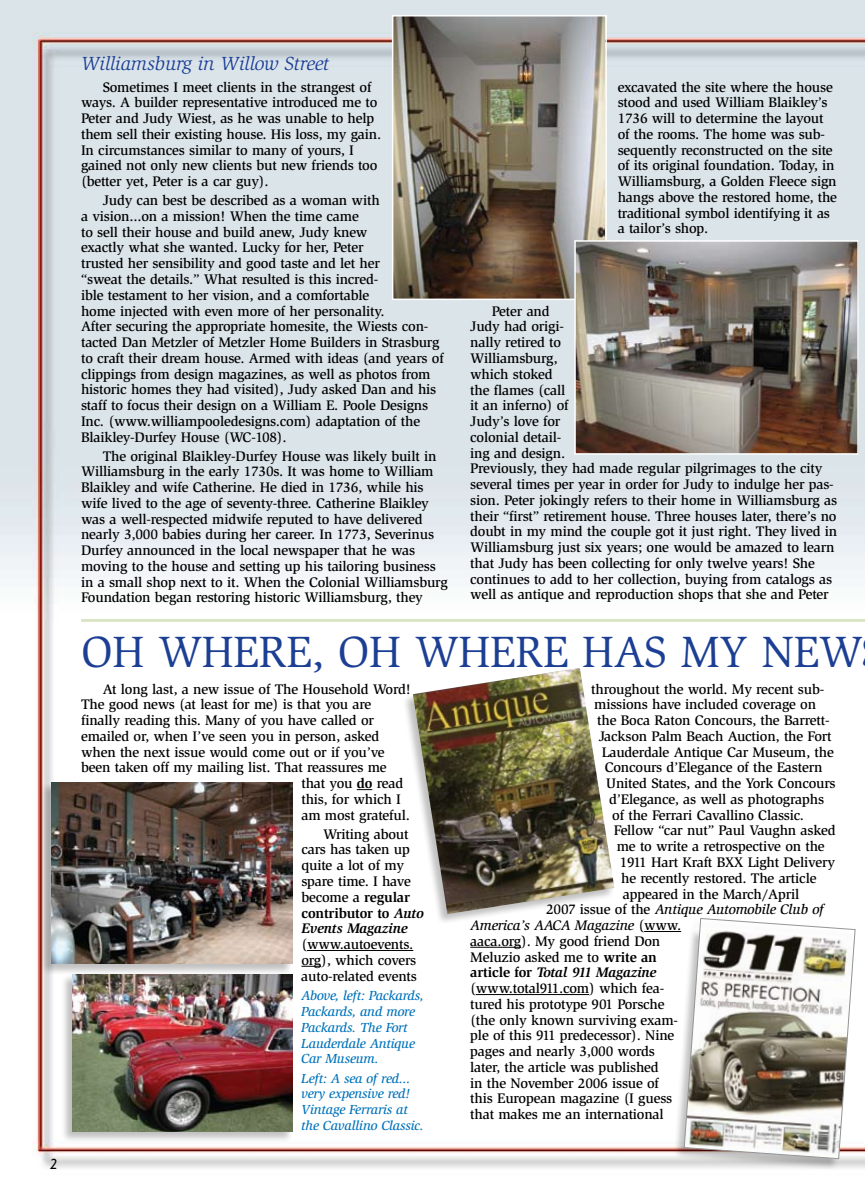
<style>
.page{position:relative;width:865px;height:1189px;background:#fff}
.page>*{position:absolute;margin:0;border:0;box-sizing:border-box;transform-origin:0 0}
.t1{font:45px "Slimbach";letter-spacing:-.015em;color:#1c3f94}
.t2{font:italic 19.5px "Slimbach";letter-spacing:-.015em;color:#1c3f94}
.t3{font:italic 15px "Humanist 521 BT";color:#000}
.t4{font:500 14.25px/15.8px "Slimbach";letter-spacing:-.015em;color:#000}
.t5{font:italic 500 14.25px "Slimbach";letter-spacing:-.015em;color:#000}
.t6{font:italic 700 14.25px "Slimbach";letter-spacing:-.015em;color:#000}
.t7{font:italic 500 13.5px/15.8px "Slimbach";letter-spacing:-.02em;color:#0073bb}
.s1{font-weight:700}
.s2{font-weight:700;font-style:italic}
.s3{font-style:normal}
</style>
<div class="page">
<img style="left:0;top:0;width:864px;height:1168px">
<svg style="left:357px;top:789px;width:15px;height:1px"></svg>
<hr style="left:307px;top:949px;width:106px;height:1px;background:#000">
<svg style="left:301px;top:965px;width:20px;height:1px"></svg>
<hr style="left:643px;top:930px;width:38px;height:1px;background:#000">
<hr style="left:470px;top:946px;width:51px;height:1px;background:#000">
<hr style="left:475px;top:993px;width:114px;height:1px;background:#000">
<img style="left:395px;top:18px;width:208px;height:279px">
<div style="left:392px;top:15px;width:214px;height:285px;border:2px solid #fff"></div>
<img style="left:577px;top:243px;width:278px;height:208px">
<div style="left:574px;top:240px;width:284px;height:214px;border:2px solid #fff"></div>
<div style="left:672px;top:917px;width:182px;height:252px;background:#000;opacity:.25"></div>
<svg style="left:683px;top:917px;width:172px;height:241px"></svg>
<div style="left:401px;top:667px;width:213px;height:257px;background:#000;opacity:.25"></div>
<img style="left:412px;top:667px;width:202px;height:246px">
<div style="left:39px;top:781px;width:254px;height:194px;background:#000;opacity:.25"></div>
<img style="left:51px;top:782px;width:241px;height:181px">
<div style="left:60px;top:973px;width:233px;height:169px;background:#000;opacity:.25"></div>
<img style="left:72px;top:973px;width:220px;height:158px">
<hr style="left:81px;top:618px;width:783px;height:3px;background:#dae5c5">
<p class="t3" style="left:50px;top:1154px;width:9px">2</p>
<h2 class="t2" style="left:81px;top:52px;width:249px">Williamsburg in Willow Street</h2>
<p class="t4" style="left:81px;top:79px;width:301px;text-indent:22px">Sometimes I meet clients in the strangest of ways. A builder representative introduced me to Peter and Judy Wiest, as he was unable to help them sell their existing house. His loss, my gain.<br>In circumstances similar to many of yours, I gained not only new clients but new friends too (better yet, Peter is a car guy).</p>
<p class="t4" style="left:81px;top:192px;width:364px;text-indent:22px">Judy can best be described as a woman with<br>a vision...on a mission! When the time came<br>to sell their house and build anew, Judy knew<br>exactly what she wanted. Lucky for her, Peter<br>trusted her sensibility and good taste and let her<br>“sweat the details.” What resulted is this incred-<br>ible testament to her vision, and a comfortable<br>home injected with even more of her personality.<br>After securing the appropriate homesite, the Wiests con&shy;tacted Dan Metzler of Metzler Home Builders in Strasburg to craft their dream house. Armed with ideas (and years of clippings from design magazines, as well as photos from historic homes they had visited), Judy asked Dan and his staff to focus their design on a William E. Poole Designs Inc. (www.williampooledesigns.com) adaptation of the Blaikley-Durfey House (WC-108).</p>
<p class="t4" style="left:81px;top:447px;width:368px;text-indent:22px">The original Blaikley-Durfey House was likely built in Williamsburg in the early 1730s. It was home to William Blaikley and wife Catherine. He died in 1736, while his wife lived to the age of seventy-three. Catherine Blaikley was a well-respected midwife reputed to have delivered nearly 3,000 babies during her career. In 1773, Severinus Durfey announced in the local newspaper that he was moving to the house and setting up his tailoring business in a small shop next to it. When the Colonial Williamsburg Foundation began restoring historic Williamsburg, they</p>
<p class="t4" style="left:617px;top:79px;width:221px">excavated the site where the house stood and used William Blaikley’s<br>1736 will to determine the layout of the rooms. The home was sub&shy;sequently reconstructed on the site of its original foundation. Today, in<br>Williamsburg, a Golden Fleece sign hangs above the restored home, the traditional symbol identifying it as a tailor’s shop.</p>
<p class="t4" style="left:470px;top:303px;width:368px;text-indent:22px">Peter and<br>Judy had origi-<br>nally retired to<br>Williamsburg,<br>which stoked<br>the flames (call<br>it an inferno) of<br>Judy’s love for<br>colonial detail-<br>ing and design.<br>Previously, they had made regular pilgrimages to the city several times per year in order for Judy to indulge her pas&shy;sion. Peter jokingly refers to their home in Williamsburg as their “first” retirement house. Three houses later, there’s no doubt in my mind the couple got it just right. They lived in Williamsburg just six years; one would be amazed to learn that Judy has been collecting for only twelve years! She continues to add to her collection, buying from catalogs as well as antique and reproduction shops that she and Peter</p>
<h1 class="t1" style="left:81px;top:626px;width:435px">OH WHERE, OH WHERE</h1>
<h1 class="t1" style="left:581px;top:626px;width:282px">HAS MY NEW</h1>
<p class="t4" style="left:103px;top:680px;width:309px">At long last, a new issue of The Household Word!</p>
<p class="t4" style="left:81px;top:696px;width:292px">The good news (at least for me) is that you are</p>
<p class="t4" style="left:81px;top:712px;width:294px">finally reading this. Many of you have called or</p>
<p class="t4" style="left:81px;top:728px;width:300px">emailed or, when I’ve seen you in person, asked</p>
<p class="t4" style="left:81px;top:743px;width:305px">when the next issue would come out or if you’ve</p>
<p class="t4" style="left:81px;top:759px;width:307px">been taken off my mailing list. That reassures me</p>
<p class="t4" style="left:301px;top:775px;width:103px">that you <span class="s1">do</span> read</p>
<p class="t4" style="left:301px;top:790px;width:101px">this, for which I</p>
<p class="t4" style="left:301px;top:806px;width:110px">am most grateful.</p>
<p class="t4" style="left:301px;top:825px;width:124px;text-indent:22px">Writing about cars has taken up quite a lot of my spare time. I have become a <span class="s1">regular contributor to</span> <span class="s2">Auto<br>Events Magazine</span></p>
<p class="t4" style="left:301px;top:935px;width:117px">(www.autoevents. org), which covers auto-related events</p>
<p class="t7" style="left:301px;top:987px;width:124px">Above, left: Packards,<br>Packards, and more<br>Packards. The Fort<br>Lauderdale Antique<br>Car Museum.</p>
<p class="t7" style="left:301px;top:1069px;width:124px">Left: A sea of red... very expensive red!<br>Vintage Ferraris at the Cavallino Classic.</p>
<p class="t4" style="left:591px;top:680px;width:234px">throughout the world. My recent sub-</p>
<p class="t4" style="left:594px;top:696px;width:223px">missions have included coverage on</p>
<p class="t4" style="left:597px;top:712px;width:234px">the Boca Raton Concours, the Barrett-</p>
<p class="t4" style="left:598px;top:728px;width:234px">Jackson Palm Beach Auction, the Fort</p>
<p class="t4" style="left:601px;top:743px;width:233px">Lauderdale Antique Car Museum, the</p>
<p class="t4" style="left:604px;top:759px;width:219px">Concours d’Elegance of the Eastern</p>
<p class="t4" style="left:606px;top:775px;width:231px">United States, and the York Concours</p>
<p class="t4" style="left:609px;top:790px;width:216px">d’Elegance, as well as photographs</p>
<p class="t4" style="left:612px;top:806px;width:193px">of the Ferrari Cavallino Classic.</p>
<p class="t4" style="left:613px;top:822px;width:223px">Fellow “car nut” Paul Vaughn asked</p>
<p class="t4" style="left:616px;top:838px;width:209px">me to write a retrospective on the</p>
<p class="t4" style="left:619px;top:853px;width:217px">1911 Hart Kraft BXX Light Delivery</p>
<p class="t4" style="left:621px;top:869px;width:197px">he recently restored. The article</p>
<p class="t4" style="left:622px;top:885px;width:178px">appeared in the March/April</p>
<p class="t5" style="left:546px;top:900px;width:279px"><span class="s3">2007 issue of the</span> Antique Automobile Club of</p>
<p class="t5" style="left:470px;top:916px;width:212px">America’s AACA Magazine <span class="s3">(www.</span></p>
<p class="t4" style="left:470px;top:932px;width:191px">aaca.org). My good friend Don</p>
<p class="t4" style="left:470px;top:948px;width:188px">Meluzio asked me to <span class="s1">write an</span></p>
<p class="t6" style="left:470px;top:963px;width:188px"><span class="s3">article for</span> Total 911 Magazine</p>
<p class="t4" style="left:470px;top:979px;width:195px">(www.total911.com) which fea-</p>
<p class="t4" style="left:470px;top:995px;width:196px">tured his prototype 901 Porsche</p>
<p class="t4" style="left:470px;top:1011px;width:209px">(the only known surviving exam-</p>
<p class="t4" style="left:470px;top:1027px;width:206px">ple of this 911 predecessor). Nine</p>
<p class="t4" style="left:470px;top:1042px;width:186px">pages and nearly 3,000 words</p>
<p class="t4" style="left:470px;top:1058px;width:190px">later, the article was published</p>
<p class="t4" style="left:470px;top:1074px;width:190px">in the November 2006 issue of</p>
<p class="t4" style="left:470px;top:1090px;width:203px">this European magazine (I guess</p>
<p class="t4" style="left:470px;top:1105px;width:195px">that makes me an international</p>
</div>
